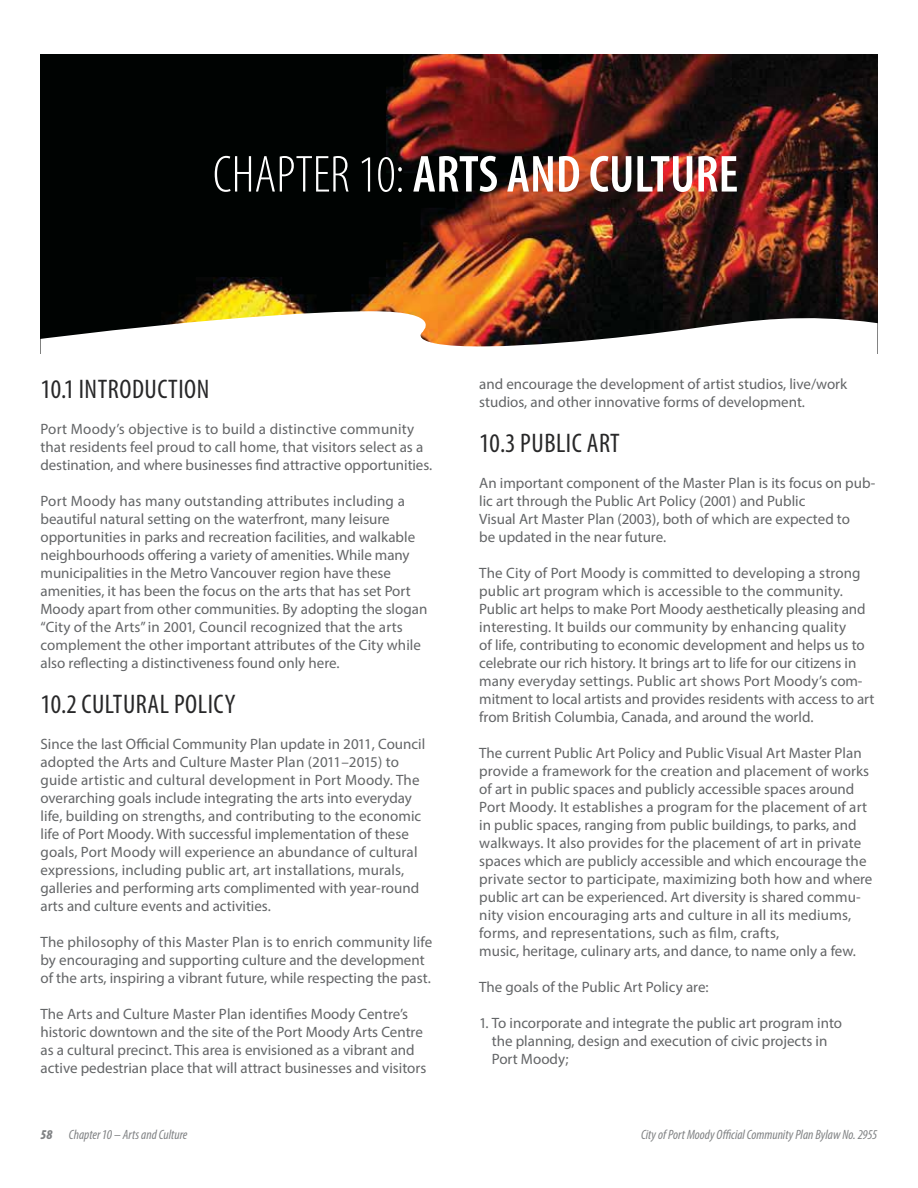
<style>
.page{position:relative;width:918px;height:1188px;background:#fff}
.page>*{position:absolute;margin:0;border:0;box-sizing:border-box;transform-origin:0 0}
.t1{font:600 condensed 52.5px "Myriad Pro";color:#fff}
.t2{font:condensed 27px "Myriad Pro";letter-spacing:.02em;color:#282829}
.t3{font:15px/18px "Myriad Pro";color:#636567}
.t4{font:italic condensed 13.5px "Myriad Pro";color:#808284}
.s1{font-weight:300}
.s2{font-weight:900}
</style>
<div class="page">
<img style="left:40px;top:54px;width:838px;height:257px">
<svg style="left:40px;top:311px;width:838px;height:43px"></svg>
<h1 class="t1" style="left:213px;top:143px;width:527px"><span class="s1">CHAPTER 10:</span> ARTS AND CULTURE</h1>
<h2 class="t2" style="left:41px;top:373px;width:170px">10.1 INTRODUCTION</h2>
<p class="t3" style="left:41px;top:421px;width:393px">Port Moody’s objective is to build a distinctive community that residents feel proud to call home, that visitors select as a destination, and where businesses find attractive opportunities.</p>
<p class="t3" style="left:41px;top:493px;width:388px">Port Moody has many outstanding attributes including a beautiful natural setting on the waterfront, many leisure opportunities in parks and recreation facilities, and walkable neighbourhoods offering a variety of amenities. While many municipalities in the Metro Vancouver region have these amenities, it has been the focus on the arts that has set Port Moody apart from other communities. By adopting the slogan “City of the Arts” in 2001, Council recognized that the arts complement the other important attributes of the City while also reflecting a distinctiveness found only here.</p>
<h2 class="t2" style="left:41px;top:688px;width:196px">10.2 CULTURAL POLICY</h2>
<p class="t3" style="left:41px;top:736px;width:386px">Since the last Official Community Plan update in 2011, Council adopted the Arts and Culture Master Plan (2011–2015) to guide artistic and cultural development in Port Moody. The overarching goals include integrating the arts into everyday life, building on strengths, and contributing to the economic life of Port Moody. With successful implementation of these goals, Port Moody will experience an abundance of cultural expressions, including public art, art installations, murals, galleries and performing arts complimented with year-round arts and culture events and activities.</p>
<p class="t3" style="left:41px;top:934px;width:393px">The philosophy of this Master Plan is to enrich community life by encouraging and supporting culture and the development of the arts, inspiring a vibrant future, while respecting the past.</p>
<p class="t3" style="left:41px;top:1006px;width:387px">The Arts and Culture Master Plan identifies Moody Centre’s historic downtown and the site of the Port Moody Arts Centre as a cultural precinct. This area is envisioned as a vibrant and active pedestrian place that will attract businesses and visitors</p>
<p class="t3" style="left:479px;top:376px;width:369px">and encourage the development of artist studios, live/work studios, and other innovative forms of development.</p>
<h2 class="t2" style="left:479px;top:427px;width:142px">10.3 PUBLIC ART</h2>
<p class="t3" style="left:479px;top:475px;width:398px">An important component of the Master Plan is its focus on pub&shy;lic art through the Public Art Policy (2001) and Public<br>Visual Art Master Plan (2003), both of which are expected to<br>be updated in the near future.</p>
<p class="t3" style="left:479px;top:565px;width:397px">The City of Port Moody is committed to developing a strong public art program which is accessible to the community.<br>Public art helps to make Port Moody aesthetically pleasing and interesting. It builds our community by enhancing quality<br>of life, contributing to economic development and helps us to celebrate our rich history. It brings art to life for our citizens in many everyday settings. Public art shows Port Moody’s com&shy;mitment to local artists and provides residents with access to art from British Columbia, Canada, and around the world.</p>
<p class="t3" style="left:479px;top:745px;width:395px">The current Public Art Policy and Public Visual Art Master Plan provide a framework for the creation and placement of works of art in public spaces and publicly accessible spaces around Port Moody. It establishes a program for the placement of art in public spaces, ranging from public buildings, to parks, and walkways. It also provides for the placement of art in private spaces which are publicly accessible and which encourage the private sector to participate, maximizing both how and where public art can be experienced. Art diversity is shared commu&shy;nity vision encouraging arts and culture in all its mediums, forms, and representations, such as film, crafts,<br>music, heritage, culinary arts, and dance, to name only a few.</p>
<p class="t3" style="left:479px;top:979px;width:231px">The goals of the Public Art Policy are:</p>
<p class="t3" style="left:492px;top:1015px;width:352px;text-indent:-12px">1. To incorporate and integrate the public art program into the planning, design and execution of civic projects in<br>Port Moody;</p>
<p class="t4" style="left:41px;top:1129px;width:148px"><span class="s2">58</span> Chapter 10 – Arts and Culture</p>
<p class="t4" style="left:641px;top:1129px;width:238px">City of Port Moody Official Community Plan Bylaw No. 2955</p>
</div>
